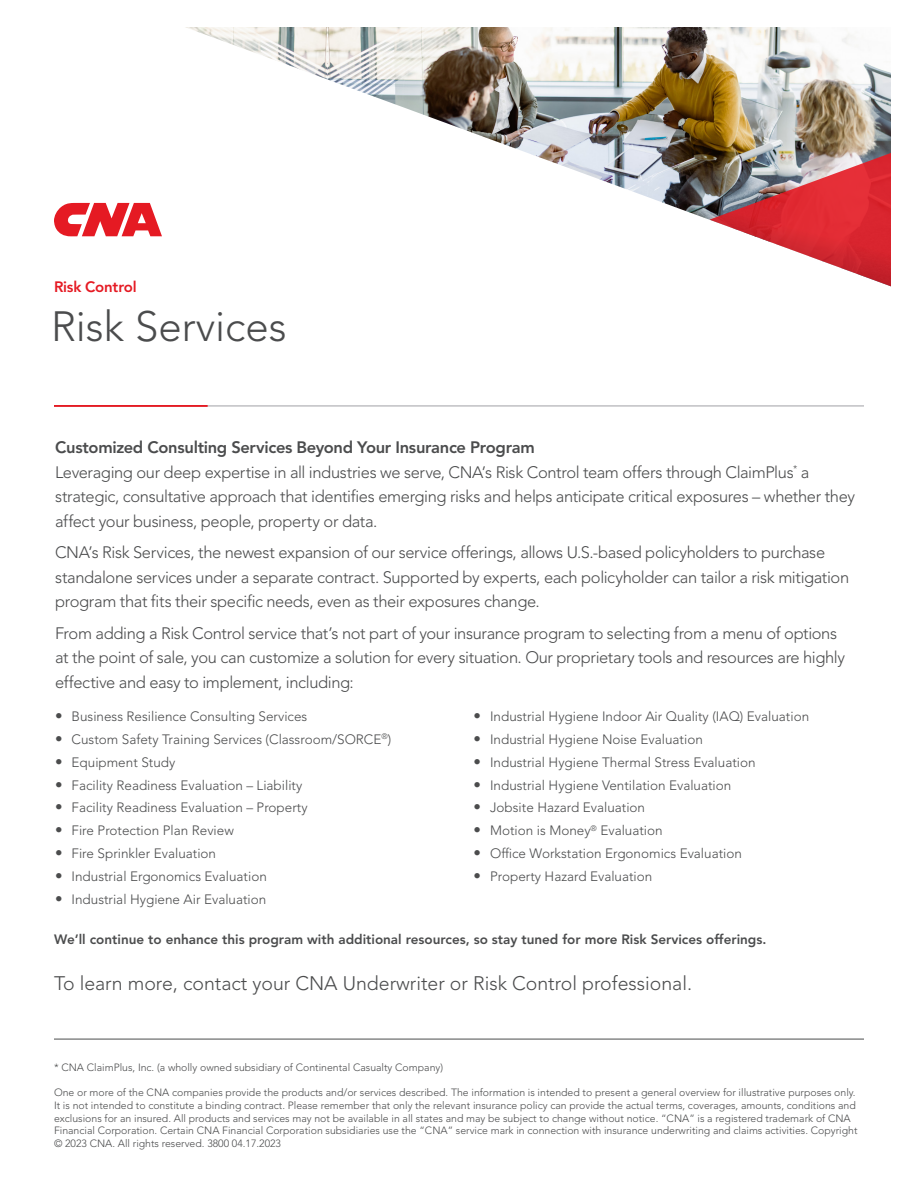
<style>
.page{position:relative;width:918px;height:1188px;background:#fff}
.page>*{position:absolute;margin:0;border:0;box-sizing:border-box;transform-origin:0 0}
.Sell_Sheet_Headline{font:300 42px "Avenir LT Std";color:#4b4c4d}
.Sell_Sheet_CTA_13pt{font:300 19.5px "Avenir LT Std";color:#4b4c4d}
.Sell_Sheet_Section_I{font:300 16.5px/24.6px "Avenir LT Std";letter-spacing:-.025em;color:#4b4c4d}
.Sell_Sheet_Section_T{font:800 15px "Avenir LT Std";letter-spacing:-.015em;color:#e51a23}
.t1{font:300 13.5px "Avenir LT Std";color:#4b4c4d}
.Sell_Sheet_Body_-_9p{font:800 13.5px "Avenir LT Std";color:#4b4c4d}
.Sell_Sheet_Disclaime{font:300 10.5px/12.6px "Avenir LT Std";color:#4b4c4d}
.s1{font-weight:800}
.s2{font-weight:800;font-size:15px}
</style>
<div class="page">
<img style="left:327px;top:27px;width:564px;height:193px">
<img style="left:186px;top:27px;width:141px;height:52px">
<svg style="left:710px;top:153px;width:181px;height:133px"></svg>
<svg style="left:54px;top:203px;width:108px;height:33px"></svg>
<hr style="left:54px;top:406px;width:810px;height:1px;background:#a0a1a5">
<hr style="left:54px;top:405px;width:154px;height:2px;background:#e51a23">
<hr style="left:54px;top:1039px;width:810px;height:1px;background:#4b4c4d">
<p class="Sell_Sheet_Section_T" style="left:54px;top:278px;width:84px">Risk Control</p>
<p class="Sell_Sheet_Headline" style="left:51px;top:302px;width:237px">Risk Services</p>
<p class="Sell_Sheet_Section_I" style="left:55px;top:435px;width:801px"><span class="s1">Customized Consulting Services Beyond Your Insurance Program<br></span>Leveraging our deep expertise in all industries we serve, CNA’s Risk Control team offers through ClaimPlus<sup>*</sup> a strategic, consultative approach that identifies emerging risks and helps anticipate critical exposures – whether they affect your business, people, property or data.</p>
<p class="Sell_Sheet_Section_I" style="left:55px;top:540px;width:796px">CNA’s Risk Services, the newest expansion of our service offerings, allows U.S.-based policyholders to purchase standalone services under a separate contract. Supported by experts, each policyholder can tailor a risk mitigation program that fits their specific needs, even as their exposures change.</p>
<p class="Sell_Sheet_Section_I" style="left:55px;top:621px;width:792px">From adding a Risk Control service that’s not part of your insurance program to selecting from a menu of options at the point of sale, you can customize a solution for every situation. Our proprietary tools and resources are highly effective and easy to implement, including:</p>
<p class="t1" style="left:55px;top:708px;width:254px"><span class="s2">•</span> Business Resilience Consulting Services</p>
<p class="t1" style="left:55px;top:731px;width:338px"><span class="s2">•</span> Custom Safety Training Services (Classroom/SORCE<sup>®</sup>)</p>
<p class="t1" style="left:55px;top:754px;width:122px"><span class="s2">•</span> Equipment Study</p>
<p class="t1" style="left:55px;top:777px;width:249px"><span class="s2">•</span> Facility Readiness Evaluation – Liability</p>
<p class="t1" style="left:55px;top:800px;width:254px"><span class="s2">•</span> Facility Readiness Evaluation – Property</p>
<p class="t1" style="left:55px;top:823px;width:180px"><span class="s2">•</span> Fire Protection Plan Review</p>
<p class="t1" style="left:55px;top:846px;width:163px"><span class="s2">•</span> Fire Sprinkler Evaluation</p>
<p class="t1" style="left:55px;top:869px;width:213px"><span class="s2">•</span> Industrial Ergonomics Evaluation</p>
<p class="t1" style="left:55px;top:891px;width:213px"><span class="s2">•</span> Industrial Hygiene Air Evaluation</p>
<p class="t1" style="left:474px;top:708px;width:337px"><span class="s2">•</span> Industrial Hygiene Indoor Air Quality (IAQ) Evaluation</p>
<p class="t1" style="left:474px;top:731px;width:231px"><span class="s2">•</span> Industrial Hygiene Noise Evaluation</p>
<p class="t1" style="left:474px;top:754px;width:284px"><span class="s2">•</span> Industrial Hygiene Thermal Stress Evaluation</p>
<p class="t1" style="left:474px;top:777px;width:259px"><span class="s2">•</span> Industrial Hygiene Ventilation Evaluation</p>
<p class="t1" style="left:474px;top:800px;width:173px"><span class="s2">•</span> Jobsite Hazard Evaluation</p>
<p class="t1" style="left:474px;top:823px;width:191px"><span class="s2">•</span> Motion is Money<sup>®</sup> Evaluation</p>
<p class="t1" style="left:474px;top:846px;width:270px"><span class="s2">•</span> Office Workstation Ergonomics Evaluation</p>
<p class="t1" style="left:474px;top:869px;width:180px"><span class="s2">•</span> Property Hazard Evaluation</p>
<p class="Sell_Sheet_Body_-_9p" style="left:54px;top:931px;width:714px">We’ll continue to enhance this program with additional resources, so stay tuned for more Risk Services offerings.</p>
<p class="Sell_Sheet_CTA_13pt" style="left:54px;top:972px;width:640px">To learn more, contact your CNA Underwriter or Risk Control professional.</p>
<p class="Sell_Sheet_Disclaime" style="left:54px;top:1061px;width:391px">* CNA ClaimPlus, Inc. (a wholly owned subsidiary of Continental Casualty Company)</p>
<p class="Sell_Sheet_Disclaime" style="left:54px;top:1086px;width:805px">One or more of the CNA companies provide the products and/or services described. The information is intended to present a general overview for illustrative purposes only.<br>It is not intended to constitute a binding contract. Please remember that only the relevant insurance policy can provide the actual terms, coverages, amounts, conditions and exclusions for an insured. All products and services may not be available in all states and may be subject to change without notice. “CNA” is a registered trademark of CNA Financial Corporation. Certain CNA Financial Corporation subsidiaries use the “CNA” service mark in connection with insurance underwriting and claims activities. Copyright © 2023 CNA. All rights reserved. 3800 04.17.2023</p>
</div>
